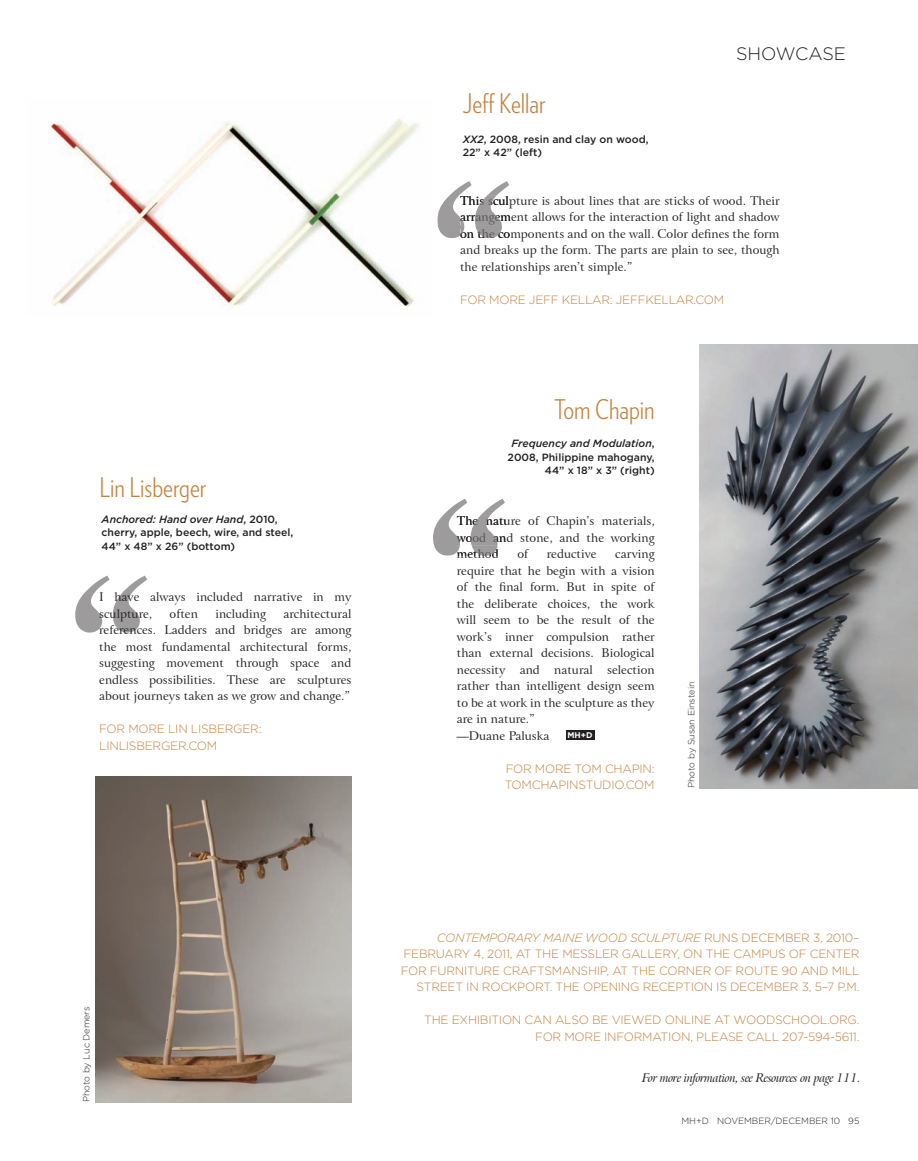
<style>
.page{position:relative;width:918px;height:1161px;background:#fff}
.page>*{position:absolute;margin:0;border:0;box-sizing:border-box;transform-origin:0 0}
.t1{font:italic 247.5px "Times";color:#9d9b9c}
.t2{font:300 27px "Verlag Condensed";color:#c4813f}
.t3{font:300 18px "Gotham";color:#231f20}
.t4{font:12px/16.5px "Arrus BT";color:#231f20}
.t5{font:300 12px/16.5px "Gotham";letter-spacing:-.02em;color:#c4813f}
.t6{font:italic 12px "Arrus BT";letter-spacing:-.04em;color:#231f20}
.t7{font:500 10.5px/13.5px "Gotham";color:#231f20}
.t8{font:300 9px "Gotham";color:#231f20}
.t9{font:700 8.25px "Gotham";color:#fff}
.s1{font-style:italic}
</style>
<div class="page">
<img style="left:95px;top:777px;width:257px;height:325px">
<img style="left:49px;top:119px;width:370px;height:188px">
<img style="left:700px;top:344px;width:218px;height:444px">
<div style="left:566px;top:730px;width:28px;height:10px;background:#231f20"></div>
<svg style="left:472px;top:516px;width:18px;height:12px"></svg>
<svg style="left:457px;top:532px;width:41px;height:13px"></svg>
<svg style="left:457px;top:549px;width:40px;height:7px"></svg>
<svg style="left:478px;top:196px;width:18px;height:12px"></svg>
<svg style="left:461px;top:212px;width:41px;height:13px"></svg>
<svg style="left:461px;top:229px;width:41px;height:9px"></svg>
<h2 class="t2" style="left:100px;top:469px;width:108px">Lin Lisberger</h2>
<p class="t7" style="left:102px;top:512px;width:193px"><span class="s1">Anchored: Hand over Hand</span>, 2010, cherry, apple, beech, wire, and steel,<br>44” x 48” x 26” (bottom)</p>
<h1 class="t1" style="left:36px;top:441px;width:122px">‘‘</h1>
<p class="t4" style="left:99px;top:589px;width:254px">I have always included narrative in my sculpture,</p>
<p class="t4" style="left:99px;top:605px;width:254px;text-align:justify;text-indent:184px">architectural references. Ladders and bridges are among the most fundamental architectural forms, suggesting movement through space and endless possibilities. These are sculptures about journeys taken as we grow and change.”</p>
<p class="t5" style="left:99px;top:721px;width:164px">FOR MORE LIN LISBERGER:<br>LINLISBERGER.COM</p>
<p class="t4" style="left:170px;top:605px;width:30px">often</p>
<p class="t4" style="left:215px;top:605px;width:52px">including</p>
<h2 class="t2" style="left:463px;top:85px;width:84px">Jeff Kellar</h2>
<p class="t7" style="left:463px;top:132px;width:187px"><span class="s1">XX2</span>, 2008, resin and clay on wood,<br>22” x 42” (left)</p>
<h3 class="t3" style="left:736px;top:44px;width:111px">SHOWCASE</h3>
<h1 class="t1" style="left:398px;top:47px;width:122px">‘‘</h1>
<p class="t4" style="left:460px;top:193px;width:321px;text-align:justify">This sculpture is about lines that are sticks of wood. Their arrangement allows for the interaction of light and shadow on the components and on the wall. Color defines the form</p>
<p class="t4" style="left:460px;top:242px;width:321px">and breaks up the form. The parts are plain to see, though the relationships aren’t simple.”</p>
<p class="t5" style="left:460px;top:291px;width:266px">FOR MORE JEFF KELLAR: JEFFKELLAR.COM</p>
<h2 class="t2" style="left:554px;top:391px;width:102px">Tom Chapin</h2>
<p class="t7" style="left:508px;top:436px;width:149px;text-align:right"><span class="s1">Frequency and Modulation</span>,<br>2008, Philippine mahogany,<br>44” x 18” x 3” (right)</p>
<h1 class="t1" style="left:393px;top:365px;width:122px">‘‘</h1>
<p class="t4" style="left:457px;top:513px;width:199px;text-align:justify">The nature of Chapin’s materials, wood and stone, and the working method</p>
<p class="t4" style="left:517px;top:546px;width:12px">of</p>
<p class="t4" style="left:547px;top:546px;width:51px">reductive</p>
<p class="t4" style="left:615px;top:546px;width:41px">carving</p>
<p class="t4" style="left:457px;top:562px;width:199px">require that he begin with a vision of the final form. But in spite of the deliberate choices, the work will seem to be the result of the work’s inner compulsion rather than external decisions. Biological necessity and natural selection rather than intelligent design seem to be at work in the sculpture as they are in nature.”<br>—Duane Paluska</p>
<p class="t5" style="left:505px;top:760px;width:151px">FOR MORE TOM CHAPIN:<br>TOMCHAPINSTUDIO.COM</p>
<p class="t9" style="left:567px;top:731px;width:27px">MH+D</p>
<p class="t8" style="left:686px;top:788px;width:108px;rotate:-90deg">Photo by Susan Einstein</p>
<p class="t8" style="left:82px;top:1102px;width:98px;rotate:-90deg">Photo by Luc Demers</p>
<p class="t5" style="left:401px;top:929px;width:460px;text-align:right"><span class="s1">CONTEMPORARY MAINE WOOD SCULPTURE</span> RUNS DECEMBER 3, 2010– FEBRUARY 4, 2011, AT THE MESSLER GALLERY, ON THE CAMPUS OF CENTER FOR FURNITURE CRAFTSMANSHIP, AT THE CORNER OF ROUTE 90 AND MILL STREET IN ROCKPORT. THE OPENING RECEPTION IS DECEMBER 3, 5–7 P.M.</p>
<p class="t5" style="left:424px;top:1012px;width:437px;text-align:right">THE EXHIBITION CAN ALSO BE VIEWED ONLINE AT WOODSCHOOL.ORG.<br>FOR MORE INFORMATION, PLEASE CALL 207-594-5611.</p>
<p class="t6" style="left:642px;top:1071px;width:220px">For more information, see Resources on page 111.</p>
<p class="t8" style="left:681px;top:1115px;width:180px">MH+D NOVEMBER/DECEMBER 10 95</p>
</div>
